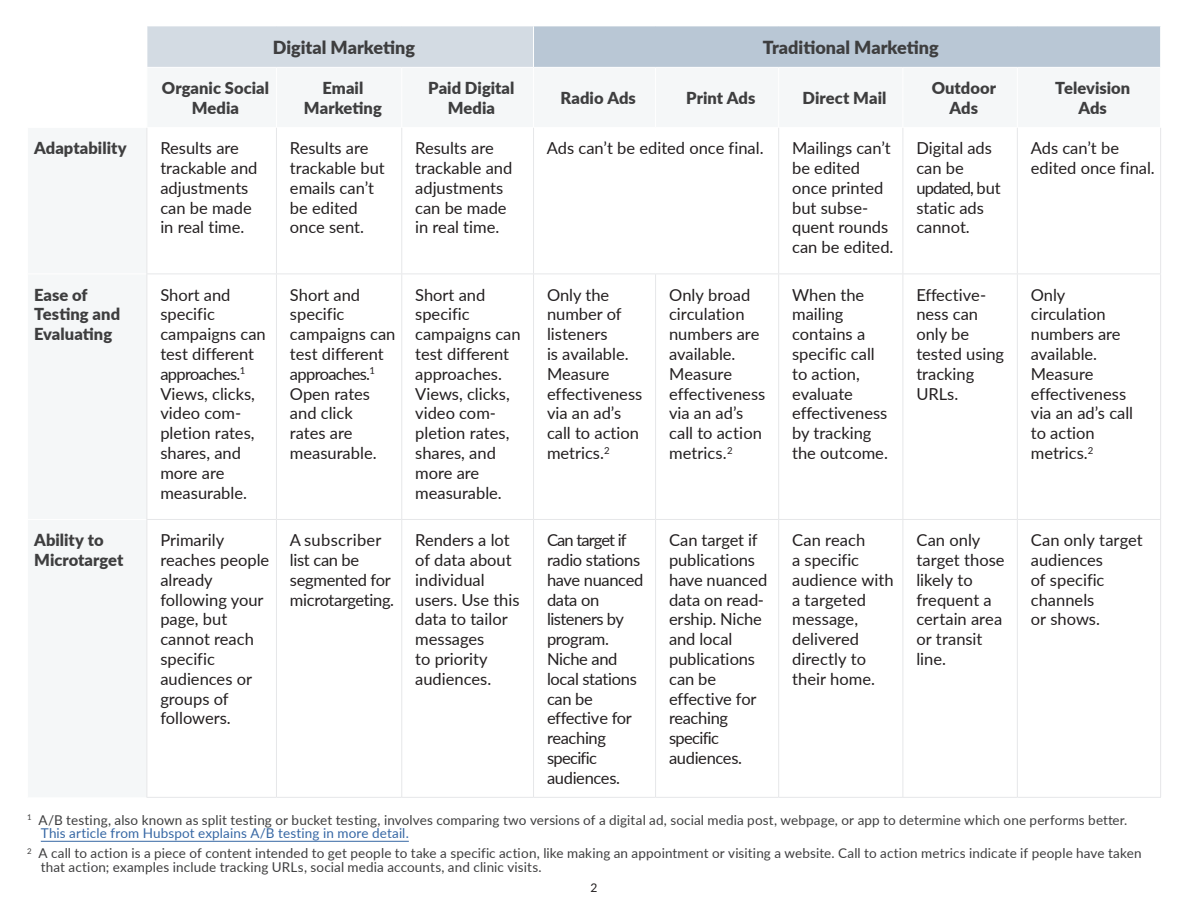
<style>
.page{position:relative;width:1188px;height:918px;background:#fff}
.page>*{position:absolute;margin:0;border:0;box-sizing:border-box;transform-origin:0 0}
.t1{font:900 18px "Lato";color:#3e3e3f}
.t2{font:16.5px/19.8px "Lato";color:#231f20}
.t3{font:16.5px/19.8px "Lato";letter-spacing:-.02em;color:#231f20}
.t4{font:900 16.5px/19.8px "Lato";color:#3e3e3f;text-align:center}
.t5{font:13.5px/13.5px "Lato";letter-spacing:.01em;color:#3e3e3f}
.t6{font:12px "Lato";color:#231f20}
.s1{color:#3667a4}
</style>
<div class="page">
<div style="left:147px;top:26px;width:387px;height:41px;background:#d3dbe3"></div>
<div style="left:534px;top:26px;width:627px;height:41px;background:#b9c7d5"></div>
<hr style="left:147px;top:26px;width:129px;height:1px;background:#fff">
<hr style="left:276px;top:26px;width:126px;height:1px;background:#fff">
<hr style="left:402px;top:26px;width:132px;height:1px;background:#fff">
<hr style="left:534px;top:26px;width:122px;height:1px;background:#fff">
<hr style="left:656px;top:26px;width:123px;height:1px;background:#fff">
<hr style="left:779px;top:26px;width:124px;height:1px;background:#fff">
<hr style="left:903px;top:26px;width:114px;height:1px;background:#fff">
<hr style="left:1017px;top:26px;width:144px;height:1px;background:#fff">
<hr style="left:1160px;top:26px;width:1px;height:41px;background:#fff">
<hr style="left:147px;top:26px;width:1px;height:41px;background:#fff">
<hr style="left:533px;top:26px;width:1px;height:41px;background:#fff">
<hr style="left:147px;top:520px;width:1px;height:277px;background:#e6e7e9">
<hr style="left:276px;top:520px;width:1px;height:277px;background:#e6e7e9">
<hr style="left:401px;top:520px;width:1px;height:277px;background:#e6e7e9">
<hr style="left:147px;top:797px;width:129px;height:1px;background:#e6e7e9">
<hr style="left:276px;top:797px;width:126px;height:1px;background:#e6e7e9">
<hr style="left:402px;top:797px;width:132px;height:1px;background:#e6e7e9">
<hr style="left:147px;top:128px;width:1px;height:146px;background:#e6e7e9">
<hr style="left:276px;top:128px;width:1px;height:146px;background:#e6e7e9">
<hr style="left:401px;top:128px;width:1px;height:146px;background:#e6e7e9">
<hr style="left:147px;top:274px;width:129px;height:1px;background:#e6e7e9">
<hr style="left:147px;top:274px;width:1px;height:245px;background:#e6e7e9">
<hr style="left:147px;top:519px;width:129px;height:1px;background:#e6e7e9">
<hr style="left:276px;top:274px;width:126px;height:1px;background:#e6e7e9">
<hr style="left:276px;top:274px;width:1px;height:245px;background:#e6e7e9">
<hr style="left:276px;top:519px;width:126px;height:1px;background:#e6e7e9">
<hr style="left:402px;top:274px;width:132px;height:1px;background:#e6e7e9">
<hr style="left:401px;top:274px;width:1px;height:245px;background:#e6e7e9">
<hr style="left:402px;top:519px;width:132px;height:1px;background:#e6e7e9">
<hr style="left:533px;top:128px;width:1px;height:146px;background:#e6e7e9">
<hr style="left:778px;top:128px;width:1px;height:146px;background:#e6e7e9">
<hr style="left:903px;top:128px;width:1px;height:146px;background:#e6e7e9">
<hr style="left:1017px;top:128px;width:1px;height:146px;background:#e6e7e9">
<hr style="left:1160px;top:128px;width:1px;height:146px;background:#e6e7e9">
<hr style="left:534px;top:274px;width:122px;height:1px;background:#e6e7e9">
<hr style="left:533px;top:274px;width:1px;height:245px;background:#e6e7e9">
<hr style="left:656px;top:274px;width:123px;height:1px;background:#e6e7e9">
<hr style="left:655px;top:274px;width:1px;height:245px;background:#e6e7e9">
<hr style="left:779px;top:274px;width:124px;height:1px;background:#e6e7e9">
<hr style="left:778px;top:274px;width:1px;height:245px;background:#e6e7e9">
<hr style="left:903px;top:274px;width:114px;height:1px;background:#e6e7e9">
<hr style="left:903px;top:274px;width:1px;height:245px;background:#e6e7e9">
<hr style="left:1017px;top:274px;width:144px;height:1px;background:#e6e7e9">
<hr style="left:1017px;top:274px;width:1px;height:245px;background:#e6e7e9">
<hr style="left:1160px;top:274px;width:1px;height:245px;background:#e6e7e9">
<hr style="left:534px;top:519px;width:122px;height:1px;background:#e6e7e9">
<hr style="left:533px;top:520px;width:1px;height:277px;background:#e6e7e9">
<hr style="left:656px;top:519px;width:123px;height:1px;background:#e6e7e9">
<hr style="left:655px;top:520px;width:1px;height:277px;background:#e6e7e9">
<hr style="left:779px;top:519px;width:124px;height:1px;background:#e6e7e9">
<hr style="left:778px;top:520px;width:1px;height:277px;background:#e6e7e9">
<hr style="left:903px;top:519px;width:114px;height:1px;background:#e6e7e9">
<hr style="left:903px;top:520px;width:1px;height:277px;background:#e6e7e9">
<hr style="left:1017px;top:519px;width:144px;height:1px;background:#e6e7e9">
<hr style="left:1017px;top:520px;width:1px;height:277px;background:#e6e7e9">
<hr style="left:1160px;top:520px;width:1px;height:277px;background:#e6e7e9">
<hr style="left:534px;top:797px;width:122px;height:1px;background:#e6e7e9">
<hr style="left:656px;top:797px;width:123px;height:1px;background:#e6e7e9">
<hr style="left:779px;top:797px;width:124px;height:1px;background:#e6e7e9">
<hr style="left:903px;top:797px;width:114px;height:1px;background:#e6e7e9">
<hr style="left:1017px;top:797px;width:144px;height:1px;background:#e6e7e9">
<hr style="left:41px;top:841px;width:368px;height:1px;background:#3667a4">
<p class="t1" style="left:273px;top:34px;width:144px">Digital Marketing</p>
<p class="t1" style="left:763px;top:34px;width:177px">Traditional Marketing</p>
<p class="t4" style="left:162px;top:77px;width:109px">Organic Social<br>Media</p>
<p class="t4" style="left:304px;top:77px;width:80px">Email<br>Marketing</p>
<p class="t4" style="left:428px;top:77px;width:88px">Paid Digital<br>Media</p>
<p class="t4" style="left:561px;top:87px;width:77px">Radio Ads</p>
<p class="t4" style="left:686px;top:87px;width:71px">Print Ads</p>
<p class="t4" style="left:803px;top:87px;width:85px">Direct Mail</p>
<p class="t4" style="left:932px;top:77px;width:66px">Outdoor<br>Ads</p>
<p class="t4" style="left:1055px;top:77px;width:77px">Television<br>Ads</p>
<p class="t4" style="left:34px;top:138px;width:94px">Adaptability</p>
<p class="t2" style="left:160px;top:138px;width:99px">Results are trackable and adjustments can be made in real time.</p>
<p class="t2" style="left:290px;top:138px;width:96px">Results are trackable but emails can’t be edited once sent.</p>
<p class="t2" style="left:415px;top:138px;width:99px">Results are trackable and adjustments can be made in real time.</p>
<p class="t2" style="left:547px;top:138px;width:218px">Ads can’t be edited once final.</p>
<p class="t2" style="left:792px;top:138px;width:103px">Mailings can’t be edited once printed but subse&shy;quent rounds can be edited.</p>
<p class="t2" style="left:916px;top:138px;width:86px">Digital ads can be updated, but static ads cannot.</p>
<p class="t2" style="left:1031px;top:138px;width:126px">Ads can’t be edited once final.</p>
<p class="t4" style="left:34px;top:284px;width:88px;text-align:left">Ease of<br>Testing and<br>Evaluating</p>
<p class="t2" style="left:160px;top:284px;width:107px">Short and specific campaigns can test different approaches.<sup>1<br></sup>Views, clicks, video com&shy;pletion rates, shares, and more are measurable.</p>
<p class="t2" style="left:290px;top:284px;width:107px">Short and specific campaigns can test different approaches.<sup>1<br></sup>Open rates and click<br>rates are measurable.</p>
<p class="t2" style="left:415px;top:284px;width:107px">Short and specific campaigns can test different approaches.<br>Views, clicks, video com&shy;pletion rates, shares, and more are measurable.</p>
<p class="t2" style="left:547px;top:284px;width:97px">Only the number of listeners<br>is available.<br>Measure effectiveness via an ad’s call to action metrics.<sup>2</sup></p>
<p class="t2" style="left:669px;top:284px;width:98px">Only broad circulation numbers are available.<br>Measure effectiveness via an ad’s call to action metrics.<sup>2</sup></p>
<p class="t2" style="left:792px;top:284px;width:97px">When the mailing contains a specific call to action, evaluate effectiveness by tracking the outcome.</p>
<p class="t2" style="left:916px;top:284px;width:89px">Effective&shy;ness can only be tested using tracking<br>URLs.</p>
<p class="t2" style="left:1031px;top:284px;width:104px">Only circulation numbers are available.<br>Measure effectiveness via an ad’s call to action metrics.<sup>2</sup></p>
<p class="t4" style="left:34px;top:530px;width:91px;text-align:left">Ability to<br>Microtarget</p>
<p class="t2" style="left:160px;top:530px;width:110px">Primarily reaches people already following your page, but cannot reach specific audiences or groups of followers.</p>
<p class="t3" style="left:290px;top:530px;width:106px">A subscriber list can be segmented for microtargeting.</p>
<p class="t2" style="left:415px;top:530px;width:106px">Renders a lot of data about individual users. Use this data to tailor messages<br>to priority audiences.</p>
<p class="t3" style="left:547px;top:530px;width:98px">Can target if radio stations have nuanced data on listeners by program.<br>Niche and local stations can be effective for reaching specific audiences.</p>
<p class="t2" style="left:669px;top:530px;width:100px">Can target if publications have nuanced data on read&shy;ership. Niche and local publications can be effective for reaching specific audiences.</p>
<p class="t2" style="left:792px;top:530px;width:103px">Can reach<br>a specific audience with a targeted message, delivered directly to their home.</p>
<p class="t2" style="left:916px;top:530px;width:90px">Can only target those likely to frequent a certain area or transit line.</p>
<p class="t2" style="left:1031px;top:530px;width:113px">Can only target audiences<br>of specific channels<br>or shows.</p>
<p class="t5" style="left:41px;top:812px;width:1088px;text-indent:-14px"><sup>1</sup> A/B testing, also known as split testing or bucket testing, involves comparing two versions of a digital ad, social media post, webpage, or app to determine which one performs better.<br><span class="s1">This article from Hubspot explains A/B testing in more detail.</span></p>
<p class="t5" style="left:41px;top:846px;width:1102px;text-indent:-14px"><sup>2</sup> A call to action is a piece of content intended to get people to take a specific action, like making an appointment or visiting a website. Call to action metrics indicate if people have taken that action; examples include tracking URLs, social media accounts, and clinic visits.</p>
<p class="t6" style="left:591px;top:879px;width:8px">2</p>
</div>
